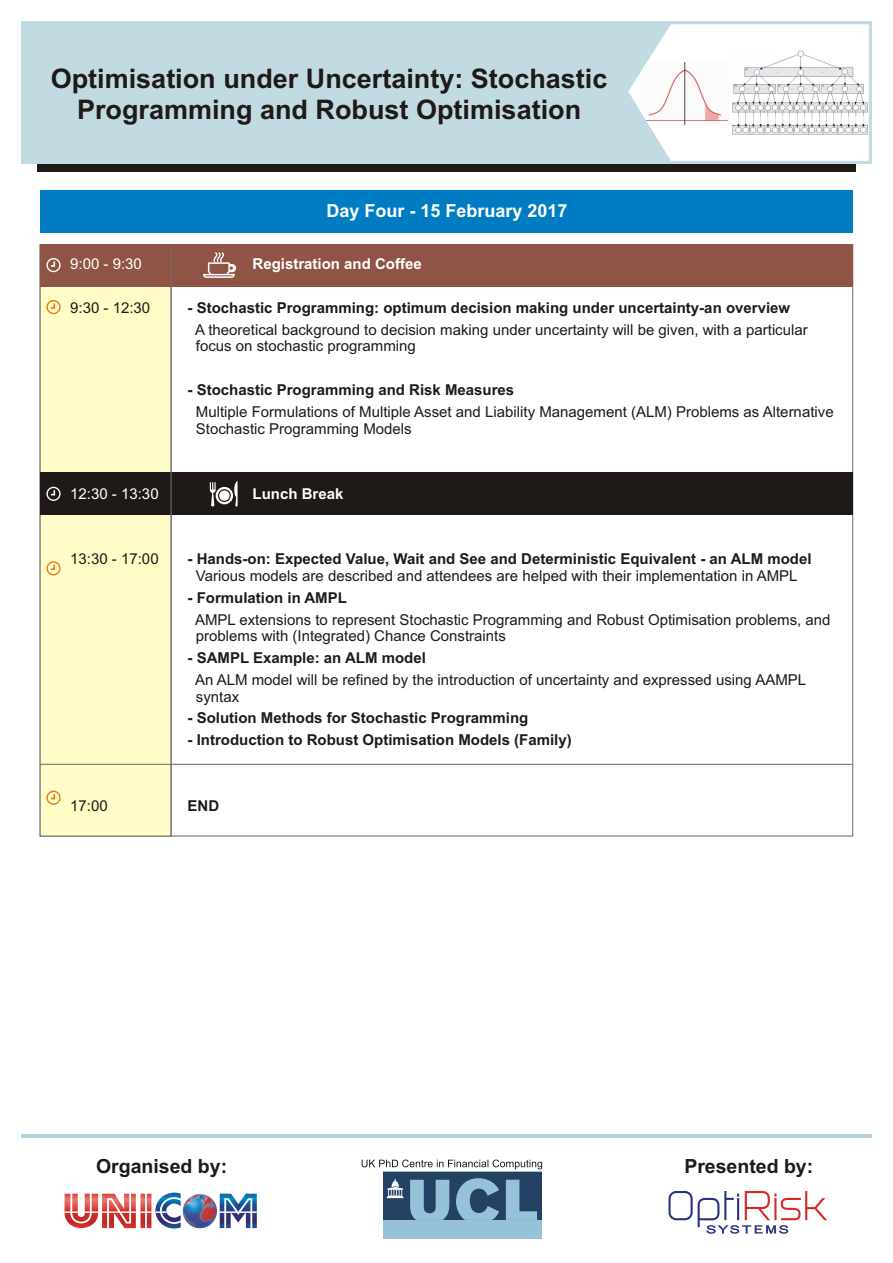
<style>
.page{position:relative;width:893px;height:1263px;background:#fff}
.page>*{position:absolute;margin:0;border:0;box-sizing:border-box;transform-origin:0 0}
.t1{font:700 27px/30.2px "Arial";color:#1f1a17;text-align:center}
.t2{font:700 19.5px "Arial";color:#1f1a17}
.t3{font:700 18px "Arial";color:#fff}
.t4{font:15px/16.8px "Arial";color:#1f1a17}
.t5{font:700 15px "Arial";color:#1f1a17}
.t6{font:700 15px "Arial";color:#fff}
.t7{font:15px "Arial";color:#fff}
</style>
<div class="page">
<div style="left:37px;top:94px;width:819px;height:78px;background:#1f1a17"></div>
<div style="left:21px;top:21px;width:851px;height:143px;background:#c2dbe3"></div>
<svg style="left:628px;top:24px;width:241px;height:137px"></svg>
<img style="left:732px;top:51px;width:135px;height:83px">
<img style="left:641px;top:63px;width:88px;height:62px">
<div style="left:39px;top:244px;width:133px;height:593px;background:#fffcc7"></div>
<div style="left:40px;top:244px;width:813px;height:42px;background:#8f5445"></div>
<div style="left:40px;top:472px;width:813px;height:43px;background:#1f1a17"></div>
<svg style="left:46px;top:300px;width:15px;height:14px"></svg>
<svg style="left:46px;top:561px;width:15px;height:14px"></svg>
<svg style="left:46px;top:791px;width:15px;height:14px"></svg>
<hr style="left:40px;top:764px;width:813px;height:1px;background:#737070">
<hr style="left:171px;top:246px;width:1px;height:590px;background:#737070">
<div style="left:40px;top:190px;width:813px;height:43px;background:#007dc2"></div>
<svg style="left:203px;top:252px;width:33px;height:26px"></svg>
<svg style="left:46px;top:258px;width:15px;height:14px"></svg>
<svg style="left:210px;top:481px;width:28px;height:26px"></svg>
<svg style="left:46px;top:487px;width:15px;height:14px"></svg>
<hr style="left:21px;top:1134px;width:851px;height:4px;background:#b0d1e0">
<img style="left:65px;top:1192px;width:192px;height:37px">
<svg style="left:668px;top:1191px;width:159px;height:43px"></svg>
<svg style="left:362px;top:1159px;width:180px;height:10px"></svg>
<div style="left:383px;top:1172px;width:159px;height:67px;background:#96c2d9"></div>
<div style="left:383px;top:1172px;width:159px;height:47px;background:#244063"></div>
<svg style="left:410px;top:1178px;width:127px;height:42px"></svg>
<svg style="left:387px;top:1178px;width:17px;height:20px"></svg>
<h1 class="t1" style="left:51px;top:66px;width:558px">Optimisation under Uncertainty: Stochastic<br>Programming and Robust Optimisation</h1>
<p class="t3" style="left:327px;top:204px;width:243px">Day Four - 15 February 2017</p>
<p class="t7" style="left:70px;top:258px;width:73px">9:00 - 9:30</p>
<p class="t6" style="left:252px;top:258px;width:171px">Registration and Coffee</p>
<p class="t4" style="left:70px;top:301px;width:82px">9:30 - 12:30</p>
<p class="t5" style="left:187px;top:302px;width:604px">- Stochastic Programming: optimum decision making under uncertainty-an overview</p>
<p class="t4" style="left:195px;top:322px;width:614px">A theoretical background to decision making under uncertainty will be given, with a particular focus on stochastic programming</p>
<p class="t5" style="left:187px;top:384px;width:328px">- Stochastic Programming and Risk Measures</p>
<p class="t4" style="left:196px;top:404px;width:639px">Multiple Formulations of Multiple Asset and Liability Management (ALM) Problems as Alternative<br>Stochastic Programming Models</p>
<p class="t7" style="left:70px;top:488px;width:90px">12:30 - 13:30</p>
<p class="t6" style="left:252px;top:488px;width:92px">Lunch Break</p>
<p class="t4" style="left:70px;top:552px;width:90px">13:30 - 17:00</p>
<p class="t5" style="left:187px;top:553px;width:626px">- Hands-on: Expected Value, Wait and See and Deterministic Equivalent - an ALM model</p>
<p class="t4" style="left:196px;top:569px;width:603px">Various models are described and attendees are helped with their implementation in AMPL</p>
<p class="t5" style="left:187px;top:592px;width:161px">- Formulation in AMPL</p>
<p class="t4" style="left:195px;top:612px;width:637px">AMPL extensions to represent Stochastic Programming and Robust Optimisation problems, and problems with (Integrated) Chance Constraints</p>
<p class="t5" style="left:187px;top:652px;width:240px">- SAMPL Example: an ALM model</p>
<p class="t4" style="left:195px;top:673px;width:613px">An ALM model will be refined by the introduction of uncertainty and expressed using AAMPL syntax</p>
<p class="t5" style="left:187px;top:712px;width:342px">- Solution Methods for Stochastic Programming</p>
<p class="t5" style="left:187px;top:734px;width:386px">- Introduction to Robust Optimisation Models (Family)</p>
<p class="t4" style="left:70px;top:798px;width:39px">17:00</p>
<p class="t5" style="left:187px;top:800px;width:33px">END</p>
<h2 class="t2" style="left:96px;top:1159px;width:133px">Organised by:</h2>
<h2 class="t2" style="left:684px;top:1159px;width:130px">Presented by:</h2>
</div>
